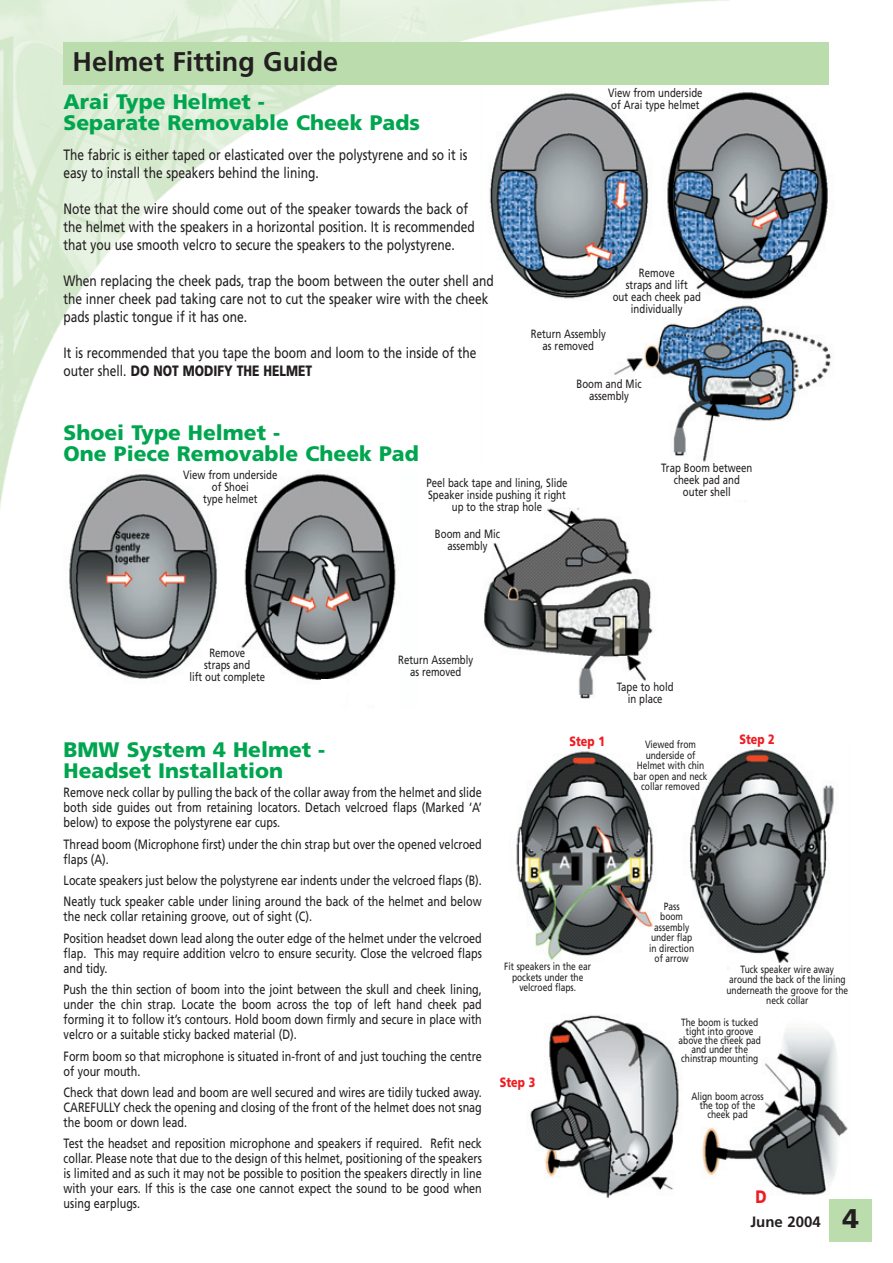
<style>
.page{position:relative;width:893px;height:1263px;background:#fff}
.page>*{position:absolute;margin:0;border:0;box-sizing:border-box;transform-origin:0 0}
.t1{font:700 27px "Frutiger";color:#231f20}
.t2{font:900 21px/21px "Frutiger";color:#00a54f}
.t3{font:900 18px "Frutiger";color:#ee1d23;scale:.8 1}
.t4{font:15px/18px "Frutiger";color:#231f20;scale:.8 1}
.t5{font:700 15px "Frutiger";color:#231f20}
.t6{font:13.5px/15px "Frutiger";color:#231f20;scale:.8 1}
.t7{font:900 13.5px "Frutiger";color:#ee1d23;scale:.8 1}
.t8{font:12px/12px "Frutiger";color:#231f20;text-align:center;scale:.8 1}
.t9{font:10.5px/10.5px "Frutiger";color:#231f20;text-align:center;scale:.8 1}
.s1{font-weight:900}
.s2{font-weight:900;font-size:27px}
</style>
<div class="page">
<img style="left:0;top:0;width:829px;height:508px">
<div style="left:64px;top:43px;width:765px;height:42px;background:#bbddae"></div>
<div style="left:829px;top:1199px;width:42px;height:43px;background:#bbddae"></div>
<img style="left:480px;top:89px;width:349px;height:212px">
<img style="left:64px;top:469px;width:354px;height:211px">
<img style="left:431px;top:500px;width:318px;height:199px">
<img style="left:516px;top:749px;width:332px;height:449px">
<img style="left:480px;top:301px;width:352px;height:167px">
<div style="left:321px;top:679px;width:25px;height:26px;background:#fff"></div>
<h1 class="t1" style="left:73px;top:51px;width:267px">Helmet Fitting Guide</h1>
<h2 class="t2" style="left:64px;top:93px;width:358px">Arai Type Helmet -<br>Separate Removable Cheek Pads</h2>
<p class="t4" style="left:64px;top:147px;width:506px">The fabric is either taped or elasticated over the polystyrene and so it is easy to install the speakers behind the lining.</p>
<p class="t4" style="left:64px;top:201px;width:515px">Note that the wire should come out of the speaker towards the back of the helmet with the speakers in a horizontal position. It is recommended that you use smooth velcro to secure the speakers to the polystyrene.</p>
<p class="t4" style="left:64px;top:273px;width:539px">When replacing the cheek pads, trap the boom between the outer shell and the inner cheek pad taking care not to cut the speaker wire with the cheek pads plastic tongue if it has one.</p>
<p class="t4" style="left:64px;top:345px;width:517px">It is recommended that you tape the boom and loom to the inside of the outer shell. <span class="s1">DO NOT MODIFY THE HELMET</span></p>
<p class="t8" style="left:608px;top:87px;width:119px;text-align:left">View from underside of Arai type helmet</p>
<p class="t8" style="left:612px;top:268px;width:112px">Remove<br>straps and lift<br>out each cheek pad individually</p>
<p class="t8" style="left:531px;top:329px;width:95px">Return Assembly as removed</p>
<p class="t8" style="left:576px;top:379px;width:83px">Boom and Mic assembly</p>
<h2 class="t2" style="left:64px;top:424px;width:356px">Shoei Type Helmet -<br>One Piece Removable Cheek Pad</h2>
<p class="t8" style="left:183px;top:469px;width:119px">View from underside of Shoei<br>type helmet</p>
<p class="t8" style="left:426px;top:477px;width:178px">Peel back tape and lining, Slide<br>Speaker inside pushing it right up to the strap hole</p>
<p class="t8" style="left:435px;top:529px;width:83px">Boom and Mic assembly</p>
<p class="t8" style="left:189px;top:648px;width:96px">Remove<br>straps and<br>lift out complete</p>
<p class="t8" style="left:398px;top:655px;width:95px">Return Assembly as removed</p>
<p class="t8" style="left:661px;top:463px;width:115px">Trap Boom between cheek pad and outer shell</p>
<p class="t8" style="left:616px;top:682px;width:73px">Tape to hold in place</p>
<h2 class="t2" style="left:64px;top:741px;width:263px">BMW System 4 Helmet -<br>Headset Installation</h2>
<p class="t7" style="left:569px;top:736px;width:46px">Step 1</p>
<p class="t7" style="left:739px;top:734px;width:46px">Step 2</p>
<p class="t9" style="left:633px;top:740px;width:94px">Viewed from underside of<br>Helmet with chin bar open and neck collar removed</p>
<p class="t6" style="left:64px;top:786px;width:524px;text-align:justify">Remove neck collar by pulling the back of the collar away from the helmet and slide both side guides out from retaining locators. Detach velcroed flaps (Marked ‘A’ below) to expose the polystyrene ear cups.</p>
<p class="t6" style="left:64px;top:838px;width:524px">Thread boom (Microphone first) under the chin strap but over the opened velcroed flaps (A).</p>
<p class="t6" style="left:64px;top:871px;width:524px;line-height:21.5px">Locate speakers just below the polystyrene ear indents under the velcroed flaps (B).<br>Neatly tuck speaker cable under lining around the back of the helmet and below</p>
<p class="t6" style="left:64px;top:907px;width:524px;line-height:21.5px">the neck collar retaining groove, out of sight (C).<br>Position headset down lead along the outer edge of the helmet under the velcroed</p>
<p class="t6" style="left:64px;top:947px;width:524px">flap. This may require addition velcro to ensure security. Close the velcroed flaps and tidy.</p>
<p class="t6" style="left:64px;top:983px;width:524px;text-align:justify">Push the thin section of boom into the joint between the skull and cheek lining, under the chin strap. Locate the boom across the top of left hand cheek pad forming it to follow it’s contours. Hold boom down firmly and secure in place with velcro or a suitable sticky backed material (D).</p>
<p class="t6" style="left:64px;top:1049px;width:524px">Form boom so that microphone is situated in-front of and just touching the centre of your mouth.</p>
<p class="t6" style="left:64px;top:1086px;width:524px;text-align:justify">Check that down lead and boom are well secured and wires are tidily tucked away.<br>CAREFULLY check the opening and closing of the front of the helmet does not snag the boom or down lead.</p>
<p class="t6" style="left:64px;top:1137px;width:524px;text-align:justify">Test the headset and reposition microphone and speakers if required. Refit neck collar. Please note that due to the design of this helmet, positioning of the speakers is limited and as such it may not be possible to position the speakers directly in line with your ears. If this is the case one cannot expect the sound to be good when using earplugs.</p>
<p class="t9" style="left:649px;top:901px;width:58px">Pass<br>boom assembly under flap in direction of arrow</p>
<p class="t9" style="left:504px;top:962px;width:110px">Fit speakers in the ear pockets under the velcroed flaps.</p>
<p class="t9" style="left:726px;top:965px;width:154px">Tuck speaker wire away around the back of the lining underneath the groove for the neck collar</p>
<p class="t9" style="left:678px;top:1019px;width:104px;line-height:9px">The boom is tucked tight into groove above the cheek pad and under the chinstrap mounting</p>
<p class="t9" style="left:691px;top:1092px;width:92px;line-height:9px">Align boom across the top of the cheek pad</p>
<p class="t7" style="left:500px;top:1077px;width:46px">Step 3</p>
<h3 class="t3" style="left:755px;top:1190px;width:16px">D</h3>
<p class="t5" style="left:750px;top:1216px;width:110px">June 2004 <span class="s2">4</span></p>
</div>
